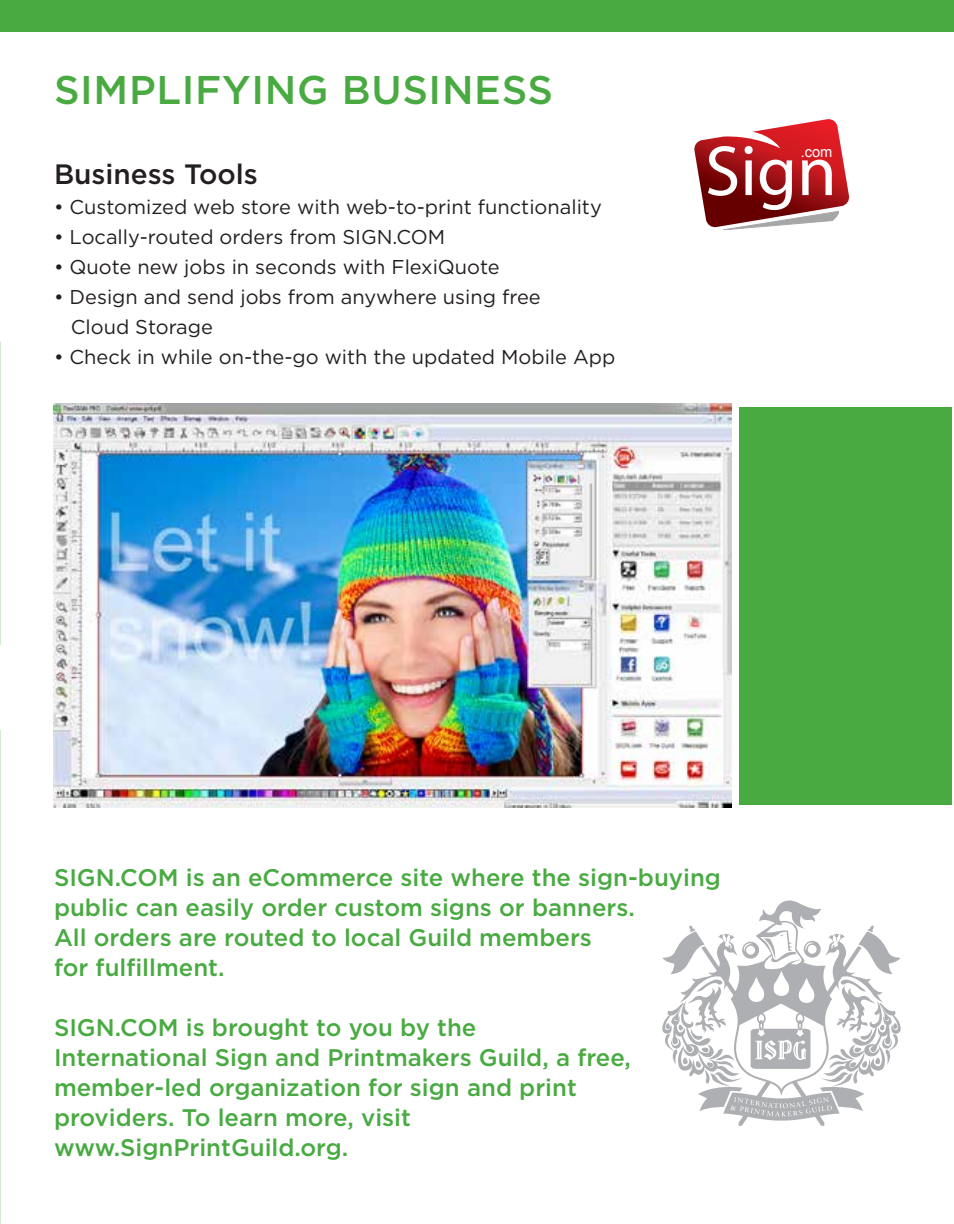
<style>
.page{position:relative;width:954px;height:1224px;background:#fff}
.page>*{position:absolute;margin:0;border:0;box-sizing:border-box;transform-origin:0 0}
.t1{font:71.6px "Myriad";color:#fff}
.t2{font:500 40px "Gotham";letter-spacing:.015em;color:#49aa42}
.t3{font:500 28px "Gotham";color:#231f20}
.t4{font:500 24px/30px "Gotham";color:#49aa42}
.t5{font:20px/30px "Gotham";color:#231f20}
.t6{font:14.6px "Arial";color:#fff}
</style>
<div class="page">
<div style="left:0;top:0;width:954px;height:32px;background:#49aa42"></div>
<div style="left:739px;top:407px;width:213px;height:398px;background:#49aa42"></div>
<svg style="left:662px;top:900px;width:239px;height:226px"></svg>
<img style="left:54px;top:404px;width:678px;height:404px">
<svg style="left:694px;top:119px;width:156px;height:111px"></svg>
<h2 class="t2" style="left:54px;top:64px;width:501px">SIMPLIFYING BUSINESS</h2>
<p class="t3" style="left:54px;top:156px;width:205px">Business Tools</p>
<p class="t5" style="left:54px;top:192px;width:549px">• Customized web store with web-to-print functionality</p>
<p class="t5" style="left:54px;top:222px;width:393px">• Locally-routed orders from SIGN.COM</p>
<p class="t5" style="left:54px;top:252px;width:447px">• Quote new jobs in seconds with FlexiQuote</p>
<p class="t5" style="left:71px;top:282px;width:471px;text-indent:-17px">• Design and send jobs from anywhere using free<br>Cloud Storage</p>
<p class="t5" style="left:54px;top:342px;width:563px">• Check in while on-the-go with the updated Mobile App</p>
<h1 class="t1" style="left:705px;top:136px;width:133px">Sign</h1>
<p class="t6" style="left:801px;top:143px;width:33px">.com</p>
<p class="t4" style="left:54px;top:862px;width:669px">SIGN.COM is an eCommerce site where the sign-buying public can easily order custom signs or banners.<br>All orders are routed to local Guild members<br>for fulfillment.</p>
<p class="t4" style="left:54px;top:1012px;width:579px">SIGN.COM is brought to you by the International Sign and Printmakers Guild, a free, member-led organization for sign and print providers. To learn more, visit www.SignPrintGuild.org.</p>
</div>
